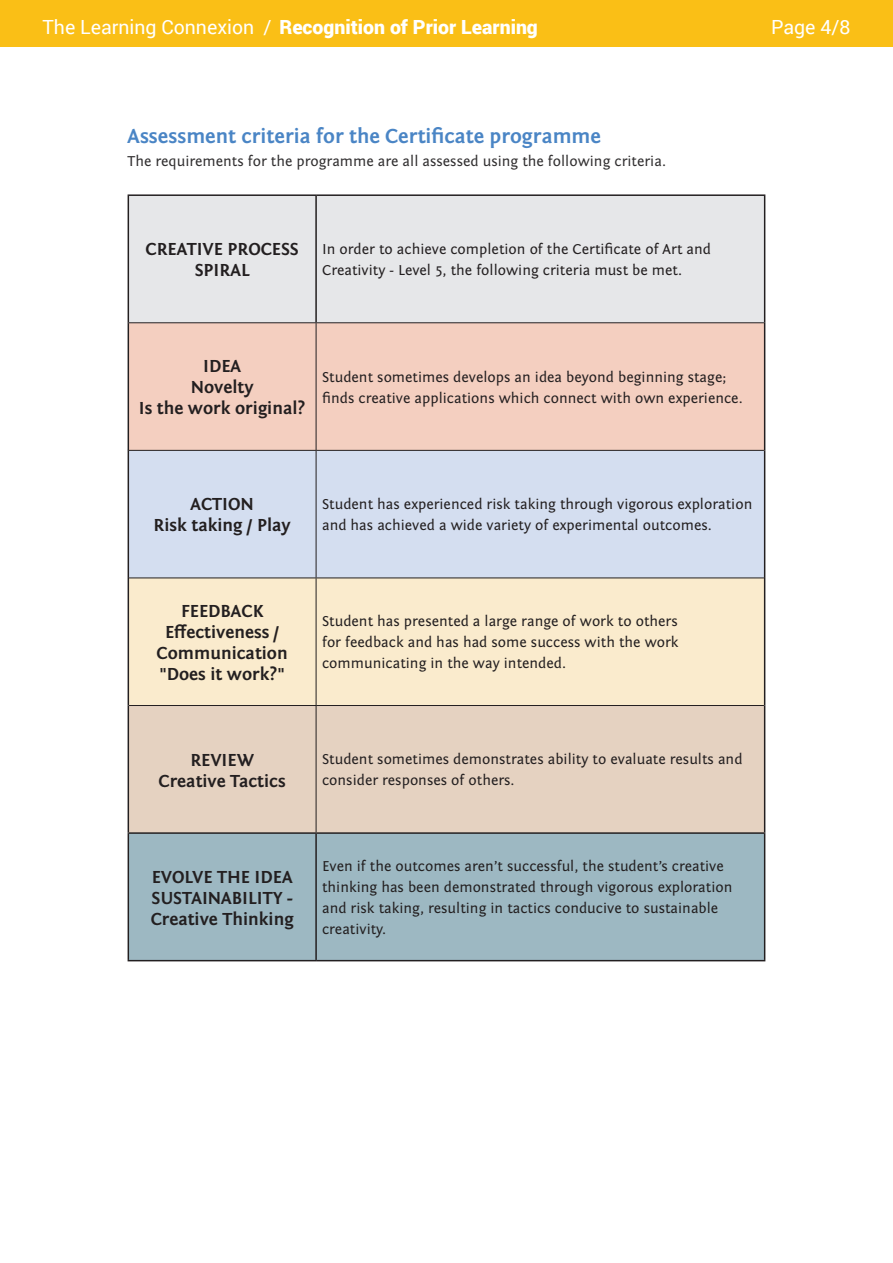
<style>
.page{position:relative;width:893px;height:1263px;background:#fff}
.page>*{position:absolute;margin:0;border:0;box-sizing:border-box;transform-origin:0 0}
.t1{font:700 21px "Fontin Sans";color:#4a85c5}
.t2{font:900 19.5px "Roboto";color:#fff}
.t3{font:19.5px "Roboto";color:#fff}
.t4{font:700 18px/21px "Fontin Sans";color:#231f20;text-align:center}
.t5{font:15px/21px "Fontin Sans";color:#231f20}
.t6{font:15px "Fontin Sans";color:#312f30}
.s1{font-weight:400}
</style>
<div class="page">
<div style="left:0;top:0;width:893px;height:47px;background:#fabf16"></div>
<div style="left:129px;top:196px;width:635px;height:126px;background:#e6e7e9"></div>
<div style="left:128px;top:323px;width:188px;height:127px;background:#f4cfc0"></div>
<div style="left:316px;top:323px;width:449px;height:127px;background:#f4cfc0"></div>
<div style="left:129px;top:451px;width:635px;height:126px;background:#d4def0"></div>
<div style="left:129px;top:578px;width:635px;height:127px;background:#faebcd"></div>
<div style="left:129px;top:706px;width:635px;height:126px;background:#e5d2c1"></div>
<div style="left:129px;top:834px;width:635px;height:126px;background:#9db8c2"></div>
<hr style="left:315px;top:196px;width:2px;height:126px;background:#231f20">
<hr style="left:128px;top:834px;width:1px;height:126px;background:#231f20">
<hr style="left:315px;top:834px;width:2px;height:126px;background:#231f20">
<hr style="left:764px;top:834px;width:1px;height:126px;background:#231f20">
<hr style="left:128px;top:960px;width:188px;height:1px;background:#231f20">
<hr style="left:316px;top:960px;width:449px;height:1px;background:#231f20">
<hr style="left:128px;top:322px;width:188px;height:1px;background:#231f20">
<hr style="left:316px;top:322px;width:448px;height:1px;background:#231f20">
<hr style="left:316px;top:323px;width:1px;height:127px;background:#231f20">
<hr style="left:128px;top:450px;width:188px;height:1px;background:#231f20">
<hr style="left:316px;top:450px;width:448px;height:1px;background:#231f20">
<hr style="left:316px;top:451px;width:1px;height:126px;background:#231f20">
<hr style="left:129px;top:577px;width:187px;height:1px;background:#231f20">
<hr style="left:316px;top:577px;width:448px;height:1px;background:#231f20">
<hr style="left:316px;top:578px;width:1px;height:127px;background:#231f20">
<hr style="left:129px;top:705px;width:187px;height:1px;background:#231f20">
<hr style="left:316px;top:705px;width:448px;height:1px;background:#231f20">
<hr style="left:316px;top:706px;width:1px;height:126px;background:#231f20">
<hr style="left:128px;top:194px;width:188px;height:2px;background:#231f20">
<hr style="left:128px;top:196px;width:1px;height:126px;background:#231f20">
<hr style="left:316px;top:194px;width:449px;height:2px;background:#231f20">
<hr style="left:764px;top:196px;width:1px;height:127px;background:#231f20">
<hr style="left:764px;top:323px;width:1px;height:127px;background:#231f20">
<hr style="left:128px;top:451px;width:1px;height:127px;background:#231f20">
<hr style="left:764px;top:450px;width:1px;height:128px;background:#231f20">
<hr style="left:128px;top:578px;width:1px;height:127px;background:#231f20">
<hr style="left:764px;top:578px;width:1px;height:127px;background:#231f20">
<hr style="left:128px;top:705px;width:1px;height:127px;background:#231f20">
<hr style="left:764px;top:705px;width:1px;height:127px;background:#231f20">
<hr style="left:128px;top:832px;width:188px;height:2px;background:#231f20">
<hr style="left:316px;top:832px;width:449px;height:2px;background:#231f20">
<hr style="left:128px;top:323px;width:1px;height:127px;background:#231f20">
<h2 class="t2" style="left:43px;top:14px;width:497px"><span class="s1">The Learning Connexion /</span> Recognition of Prior Learning</h2>
<h2 class="t3" style="left:771px;top:14px;width:81px">Page 4/8</h2>
<p class="t1" style="left:128px;top:125px;width:475px">Assessment criteria for the Certificate programme</p>
<p class="t6" style="left:128px;top:153px;width:540px">The requirements for the programme are all assessed using the following criteria.</p>
<p class="t4" style="left:146px;top:239px;width:155px">CREATIVE PROCESS<br>SPIRAL</p>
<p class="t5" style="left:322px;top:239px;width:390px">In order to achieve completion of the Certificate of Art and<br>Creativity - Level 5, the following criteria must be met.</p>
<p class="t4" style="left:139px;top:356px;width:168px">IDEA<br>Novelty<br>Is the work original?</p>
<p class="t5" style="left:322px;top:367px;width:422px">Student sometimes develops an idea beyond beginning stage; finds creative applications which connect with own experience.</p>
<p class="t4" style="left:154px;top:494px;width:139px">ACTION<br>Risk taking / Play</p>
<p class="t5" style="left:322px;top:494px;width:432px">Student has experienced risk taking through vigorous exploration and has achieved a wide variety of experimental outcomes.</p>
<p class="t4" style="left:157px;top:601px;width:133px">FEEDBACK<br>Effectiveness /<br>Communication "Does it work?"</p>
<p class="t5" style="left:322px;top:611px;width:358px;text-align:justify">Student has presented a large range of work to others for feedback and has had some success with the work communicating in the way intended.</p>
<p class="t4" style="left:159px;top:749px;width:129px">REVIEW<br>Creative Tactics</p>
<p class="t5" style="left:322px;top:749px;width:422px">Student sometimes demonstrates ability to evaluate results and consider responses of others.</p>
<p class="t4" style="left:151px;top:866px;width:144px;text-align:justify">EVOLVE THE IDEA SUSTAINABILITY - Creative Thinking</p>
<p class="t5" style="left:322px;top:856px;width:412px">Even if the outcomes aren’t successful, the student’s creative thinking has been demonstrated through vigorous exploration and risk taking, resulting in tactics conducive to sustainable creativity.</p>
</div>
